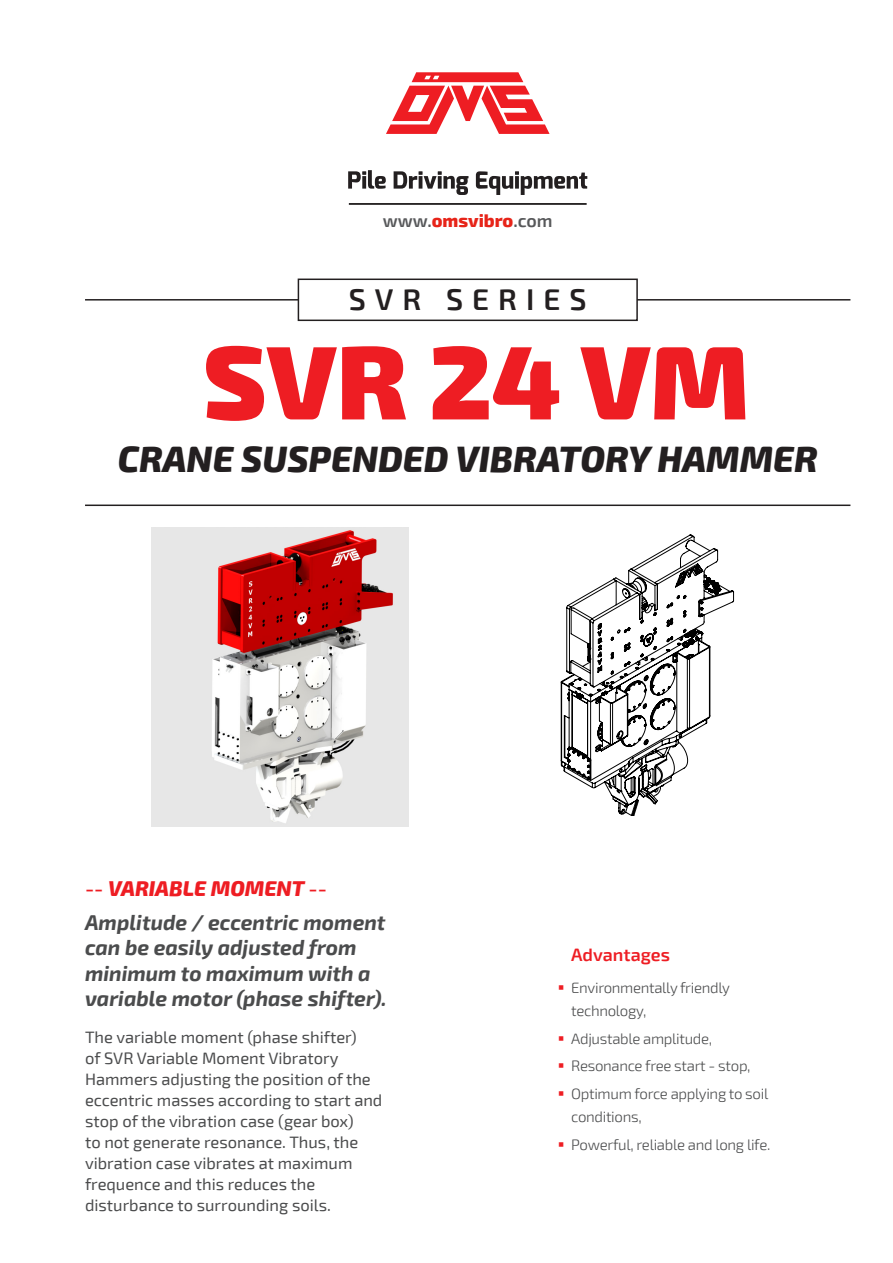
<style>
.page{position:relative;width:893px;height:1263px;background:#fff}
.page>*{position:absolute;margin:0;border:0;box-sizing:border-box;transform-origin:0 0}
.URUN_ADI{font:900 104.55px "Exo 2";color:#ee1d23}
.SERI_ACILIM{font:italic 800 36px "Exo 2";color:#231f20}
.SERI_ADI{font:600 30px "Exo 2";letter-spacing:.3em;color:#231f20}
.ANA_METIN{font:italic 700 21px/25.2px "Exo 2";color:#4b4c4d}
.ANA_METIN-2{font:italic 800 21px "Exo 2";color:#ee1d23}
.t1{font:600 18px "Exo 2";color:#57585a}
.AVANTAJLARI_BASLIK_e{font:600 18px "Exo 2";color:#ee1d23}
.ANA_METIN-3{font:16.5px/21px "Exo 2";color:#4b4c4d}
.t2{font:300 15px/23.2px "Exo 2";letter-spacing:-.02em;color:#4b4c4d}
.s1{font-weight:800;color:#e72419}
.s2{font-weight:500;font-style:normal}
</style>
<div class="page">
<hr style="left:85px;top:299px;width:765px;height:2px;background:#231f20">
<hr style="left:85px;top:504px;width:765px;height:2px;background:#231f20">
<div style="left:298px;top:279px;width:339px;height:41px;background:#fff"></div>
<div style="left:298px;top:279px;width:340px;height:42px;border:2px solid #231f20"></div>
<hr style="left:349px;top:203px;width:238px;height:2px;background:#231f20">
<svg style="left:348px;top:170px;width:239px;height:25px"></svg>
<svg style="left:386px;top:72px;width:164px;height:62px"></svg>
<img style="left:152px;top:527px;width:256px;height:300px">
<svg style="left:561px;top:534px;width:173px;height:282px"></svg>
<p class="t1" style="left:383px;top:210px;width:171px">www.<span class="s1">omsvibro</span>.com</p>
<p class="SERI_ADI" style="left:349px;top:282px;width:239px">SVR SERIES</p>
<p class="URUN_ADI" style="left:203px;top:318px;width:548px">SVR 24 VM</p>
<p class="SERI_ACILIM" style="left:118px;top:438px;width:701px">CRANE SUSPENDED VIBRATORY HAMMER</p>
<p class="ANA_METIN-2" style="left:85px;top:876px;width:244px"><span class="s2">--</span> VARIABLE MOMENT <span class="s2">--</span></p>
<p class="ANA_METIN" style="left:85px;top:911px;width:303px">Amplitude / eccentric moment can be easily adjusted from minimum to maximum with a variable motor (phase shifter).</p>
<p class="ANA_METIN-3" style="left:85px;top:1027px;width:299px">The variable moment (phase shifter)<br>of SVR Variable Moment Vibratory Hammers adjusting the position of the eccentric masses according to start and stop of the vibration case (gear box)<br>to not generate resonance. Thus, the vibration case vibrates at maximum frequence and this reduces the disturbance to surrounding soils.</p>
<p class="AVANTAJLARI_BASLIK_e" style="left:571px;top:944px;width:100px">Advantages</p>
<p class="t2" style="left:571px;top:976px;width:160px">Environmentally friendly technology,</p>
<p class="t2" style="left:571px;top:1027px;width:143px">Adjustable amplitude,</p>
<p class="t2" style="left:571px;top:1054px;width:181px">Resonance free start - stop,</p>
<p class="t2" style="left:571px;top:1082px;width:199px">Optimum force applying to soil conditions,</p>
<p class="t2" style="left:571px;top:1133px;width:201px">Powerful, reliable and long life.</p>
</div>
